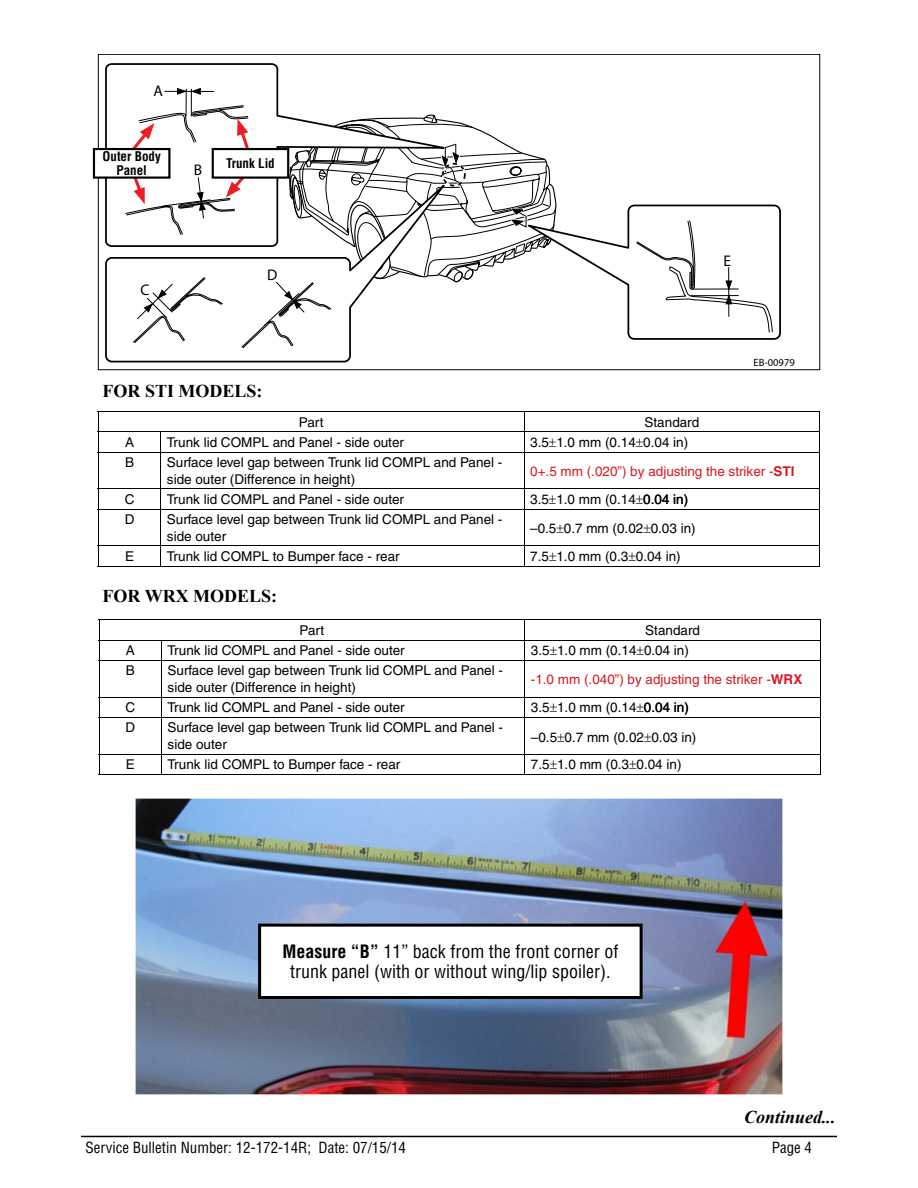
<style>
.page{position:relative;width:918px;height:1188px;background:#fff}
.page>*{position:absolute;margin:0;border:0;box-sizing:border-box;transform-origin:0 0}
.t1{font:condensed 18px/19.5px "Helvetica LT Std";color:#000;text-align:center}
.t2{font:700 18px "Times New Roman";color:#000}
.t3{font:italic 700 18px "Times New Roman";color:#000}
.t4{font:15.45px "Helvetica";color:#000}
.t5{font:condensed 15px "Helvetica LT Std";color:#000}
.t6{font:13.5px/16.5px "Helvetica LT Std";color:#000}
.t7{font:13.5px "Helvetica LT Std";color:#d71920}
.t8{font:700 condensed 13.05px/13px "Helvetica LT Std";color:#000;text-align:center}
.t9{font:10.5px "Helvetica";color:#000}
.s1{font-weight:700}
</style>
<div class="page">
<hr style="left:81px;top:1136px;width:756px;height:1px;background:#000">
<svg style="left:105px;top:257px;width:246px;height:106px"></svg>
<svg style="left:104px;top:63px;width:175px;height:184px"></svg>
<hr style="left:98px;top:412px;width:1px;height:154px;background:#000">
<hr style="left:161px;top:431px;width:1px;height:135px;background:#000">
<hr style="left:524px;top:411px;width:1px;height:155px;background:#000">
<hr style="left:819px;top:412px;width:1px;height:154px;background:#000">
<hr style="left:98px;top:411px;width:722px;height:1px;background:#000">
<hr style="left:98px;top:432px;width:722px;height:1px;background:#000">
<hr style="left:98px;top:452px;width:722px;height:1px;background:#000">
<hr style="left:98px;top:489px;width:722px;height:1px;background:#000">
<hr style="left:98px;top:509px;width:722px;height:1px;background:#000">
<hr style="left:98px;top:546px;width:722px;height:1px;background:#000">
<hr style="left:98px;top:566px;width:722px;height:1px;background:#000">
<hr style="left:99px;top:620px;width:1px;height:154px;background:#000">
<hr style="left:161px;top:640px;width:1px;height:135px;background:#000">
<hr style="left:525px;top:619px;width:1px;height:156px;background:#000">
<hr style="left:820px;top:620px;width:1px;height:154px;background:#000">
<hr style="left:99px;top:620px;width:722px;height:1px;background:#000">
<hr style="left:99px;top:640px;width:722px;height:1px;background:#000">
<hr style="left:99px;top:660px;width:722px;height:1px;background:#000">
<hr style="left:99px;top:697px;width:722px;height:1px;background:#000">
<hr style="left:99px;top:717px;width:722px;height:1px;background:#000">
<hr style="left:99px;top:754px;width:722px;height:1px;background:#000">
<hr style="left:99px;top:774px;width:722px;height:1px;background:#000">
<img style="left:135px;top:798px;width:648px;height:297px">
<div style="left:260px;top:925px;width:381px;height:73px;background:#fff"></div>
<div style="left:258px;top:924px;width:385px;height:75px;border:3px solid #000"></div>
<div style="left:94px;top:149px;width:75px;height:29px;background:#fff"></div>
<div style="left:93px;top:148px;width:77px;height:31px;border:2px solid #000"></div>
<svg style="left:123px;top:88px;width:658px;height:260px"></svg>
<div style="left:213px;top:149px;width:75px;height:29px;background:#fff"></div>
<div style="left:212px;top:148px;width:77px;height:31px;border:2px solid #000"></div>
<p class="t4" style="left:153px;top:81px;width:11px">A</p>
<p class="t8" style="left:103px;top:150px;width:60px">Outer Body<br>Panel</p>
<p class="t8" style="left:226px;top:157px;width:50px">Trunk Lid</p>
<p class="t4" style="left:194px;top:160px;width:10px">B</p>
<p class="t4" style="left:140px;top:281px;width:10px">C</p>
<p class="t4" style="left:267px;top:265px;width:12px">D</p>
<h1 class="t2" style="left:103px;top:378px;width:162px">FOR STI MODELS:</h1>
<p class="t6" style="left:299px;top:414px;width:26px">Part</p>
<p class="t6" style="left:645px;top:414px;width:56px">Standard</p>
<p class="t4" style="left:723px;top:251px;width:9px">E</p>
<p class="t9" style="left:754px;top:356px;width:43px">EB-00979</p>
<p class="t6" style="left:125px;top:434px;width:11px">A</p>
<p class="t6" style="left:167px;top:434px;width:239px">Trunk lid COMPL and Panel - side outer</p>
<p class="t6" style="left:530px;top:434px;width:160px">3.5 1.0 mm (0.14 0.04 in)</p>
<p class="t6" style="left:125px;top:454px;width:11px">B</p>
<p class="t6" style="left:167px;top:454px;width:337px">Surface level gap between Trunk lid COMPL and Panel - side outer (Difference in height)</p>
<p class="t7" style="left:530px;top:464px;width:266px">0+.5 mm (.020”) by adjusting the striker -<span class="s1">STI</span></p>
<p class="t6" style="left:125px;top:491px;width:11px">C</p>
<p class="t6" style="left:167px;top:491px;width:239px">Trunk lid COMPL and Panel - side outer</p>
<p class="t6" style="left:125px;top:511px;width:11px">D</p>
<p class="t6" style="left:167px;top:511px;width:337px">Surface level gap between Trunk lid COMPL and Panel - side outer</p>
<p class="t6" style="left:530px;top:520px;width:167px">–0.5 0.7 mm (0.02 0.03 in)</p>
<p class="t6" style="left:125px;top:548px;width:11px">E</p>
<p class="t6" style="left:167px;top:548px;width:234px">Trunk lid COMPL to Bumper face - rear</p>
<p class="t6" style="left:530px;top:548px;width:152px">7.5 1.0 mm (0.3 0.04 in)</p>
<p class="t6" style="left:530px;top:491px;width:160px">3.5 1.0 mm (0.14 0.04 in)</p>
<h1 class="t2" style="left:103px;top:584px;width:176px">FOR WRX MODELS:</h1>
<p class="t6" style="left:300px;top:622px;width:26px">Part</p>
<p class="t6" style="left:645px;top:622px;width:56px">Standard</p>
<p class="t6" style="left:126px;top:642px;width:11px">A</p>
<p class="t6" style="left:168px;top:642px;width:239px">Trunk lid COMPL and Panel - side outer</p>
<p class="t6" style="left:531px;top:642px;width:160px">3.5 1.0 mm (0.14 0.04 in)</p>
<p class="t6" style="left:126px;top:662px;width:11px">B</p>
<p class="t6" style="left:168px;top:662px;width:337px">Surface level gap between Trunk lid COMPL and Panel - side outer (Difference in height)</p>
<p class="t7" style="left:531px;top:672px;width:273px">-1.0 mm (.040”) by adjusting the striker -<span class="s1">WRX</span></p>
<p class="t6" style="left:126px;top:699px;width:11px">C</p>
<p class="t6" style="left:168px;top:699px;width:239px">Trunk lid COMPL and Panel - side outer</p>
<p class="t6" style="left:126px;top:719px;width:11px">D</p>
<p class="t6" style="left:168px;top:719px;width:337px">Surface level gap between Trunk lid COMPL and Panel - side outer</p>
<p class="t6" style="left:531px;top:729px;width:167px">–0.5 0.7 mm (0.02 0.03 in)</p>
<p class="t6" style="left:126px;top:756px;width:11px">E</p>
<p class="t6" style="left:168px;top:756px;width:234px">Trunk lid COMPL to Bumper face - rear</p>
<p class="t6" style="left:531px;top:756px;width:152px">7.5 1.0 mm (0.3 0.04 in)</p>
<p class="t6" style="left:531px;top:699px;width:160px">3.5 1.0 mm (0.14 0.04 in)</p>
<h1 class="t1" style="left:282px;top:942px;width:337px"><span class="s1">Measure “B”</span> 11” back from the front corner of trunk panel (with or without wing/lip spoiler).</h1>
<h1 class="t3" style="left:744px;top:1105px;width:93px">Continued...</h1>
<p class="t5" style="left:86px;top:1138px;width:322px">Service Bulletin Number: 12-172-14R; Date: 07/15/14</p>
<p class="t5" style="left:772px;top:1138px;width:42px">Page 4</p>
</div>
